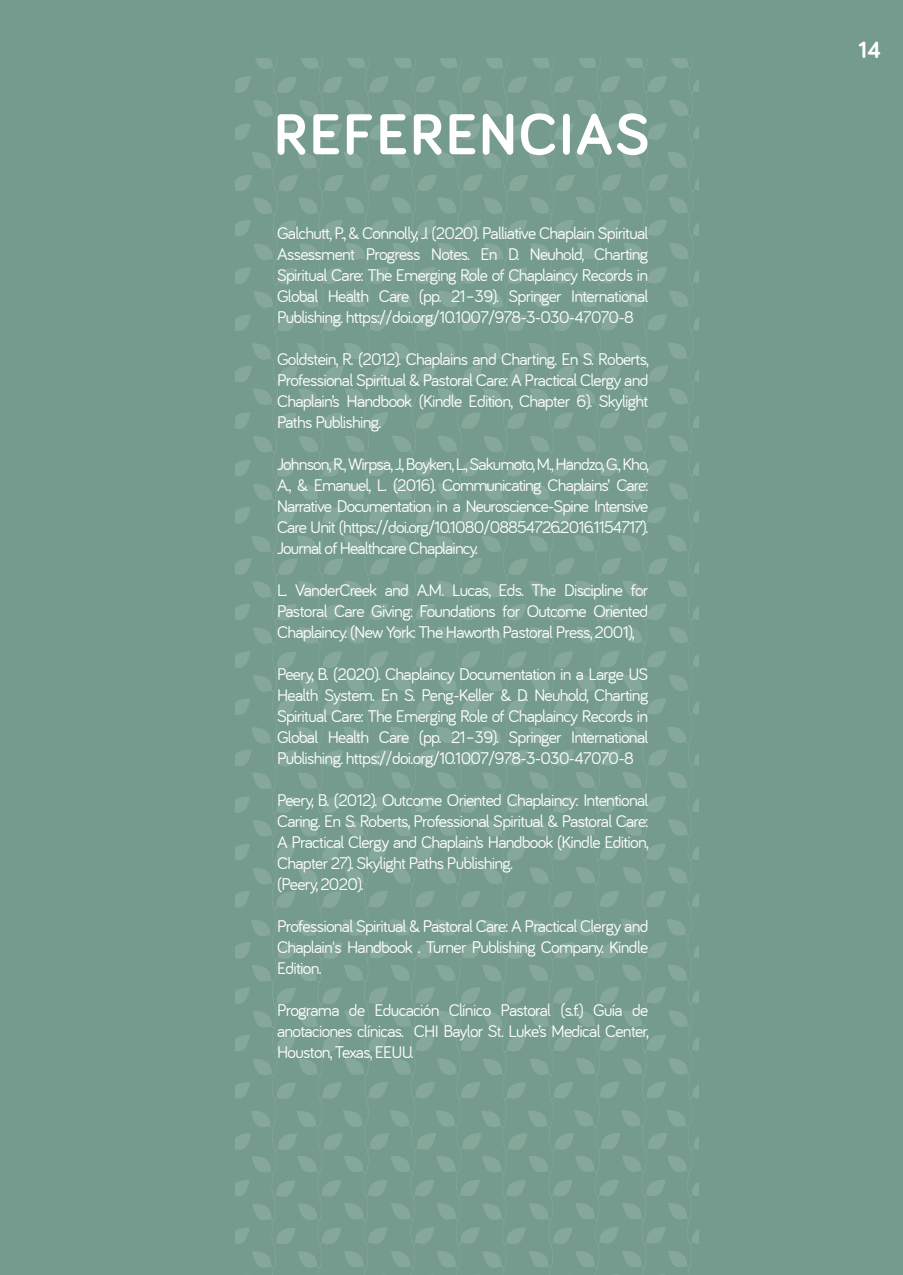
<style>
.page{position:relative;width:903px;height:1275px;background:#759b8e}
.page>*{position:absolute;margin:0;border:0;box-sizing:border-box;transform-origin:0 0}
.t1{font:700 59.5px "Bariol";letter-spacing:.04em;color:#fff}
.t2{font:700 24.5px "Bariol";color:#fff}
.t3{font:17.5px/21px "Bariol";letter-spacing:-.04em;color:#fff;text-align:justify}
</style>
<div class="page">
<svg style="left:529px;top:59px;width:45px;height:1210px"></svg>
<svg style="left:622px;top:59px;width:44px;height:1208px"></svg>
<svg style="left:274px;top:69px;width:23px;height:1175px"></svg>
<svg style="left:297px;top:59px;width:46px;height:1210px"></svg>
<svg style="left:390px;top:59px;width:45px;height:1210px"></svg>
<svg style="left:435px;top:59px;width:46px;height:1208px"></svg>
<svg style="left:481px;top:59px;width:48px;height:1210px"></svg>
<svg style="left:528px;top:1110px;width:22px;height:20px"></svg>
<svg style="left:574px;top:59px;width:48px;height:1208px"></svg>
<svg style="left:621px;top:1109px;width:23px;height:20px"></svg>
<svg style="left:666px;top:59px;width:32px;height:1210px"></svg>
<svg style="left:235px;top:59px;width:39px;height:1210px"></svg>
<svg style="left:296px;top:1110px;width:23px;height:20px"></svg>
<svg style="left:343px;top:59px;width:47px;height:1210px"></svg>
<svg style="left:390px;top:1110px;width:22px;height:19px"></svg>
<svg style="left:435px;top:1110px;width:23px;height:19px"></svg>
<svg style="left:481px;top:1110px;width:23px;height:20px"></svg>
<h1 class="t1" style="left:274px;top:101px;width:377px">REFERENCIAS</h1>
<p class="t3" style="left:277px;top:222px;width:373px">Galchutt, P., &amp; Connolly, J. (2020). Palliative Chaplain Spiritual Assessment Progress Notes. En D. Neuhold, Charting Spiritual Care: The Emerging Role of Chaplaincy Records in Global Health Care (pp. 21–39). Springer International Publishing. https://doi.org/10.1007/978-3-030-47070-8</p>
<p class="t3" style="left:277px;top:348px;width:373px">Goldstein, R. (2012). Chaplains and Charting. En S. Roberts, Professional Spiritual &amp; Pastoral Care: A Practical Clergy and Chaplain’s Handbook (Kindle Edition, Chapter 6). Skylight Paths Publishing.</p>
<p class="t3" style="left:277px;top:453px;width:373px">Johnson, R., Wirpsa, J., Boyken, L., Sakumoto, M., Handzo, G., Kho, A., &amp; Emanuel, L. (2016). Communicating Chaplains’ Care:<br>Narrative Documentation in a Neuroscience-Spine Intensive Care Unit (https://doi.org/10.1080/08854726.2016.1154717).<br>Journal of Healthcare Chaplaincy.</p>
<p class="t3" style="left:277px;top:579px;width:373px">L. VanderCreek and A.M. Lucas, Eds. The Discipline for Pastoral Care Giving: Foundations for Outcome Oriented Chaplaincy. (New York: The Haworth Pastoral Press, 2001),</p>
<p class="t3" style="left:277px;top:663px;width:373px">Peery, B. (2020). Chaplaincy Documentation in a Large US Health System. En S. Peng-Keller &amp; D. Neuhold, Charting Spiritual Care: The Emerging Role of Chaplaincy Records in Global Health Care (pp. 21–39). Springer International Publishing. https://doi.org/10.1007/978-3-030-47070-8</p>
<p class="t3" style="left:277px;top:789px;width:373px;text-align:left">Peery, B. (2012). Outcome Oriented Chaplaincy: Intentional Caring. En S. Roberts, Professional Spiritual &amp; Pastoral Care:<br>A Practical Clergy and Chaplain’s Handbook (Kindle Edition, Chapter 27). Skylight Paths Publishing.<br>(Peery, 2020).</p>
<p class="t3" style="left:277px;top:915px;width:373px">Professional Spiritual &amp; Pastoral Care: A Practical Clergy and Chaplain's Handbook . Turner Publishing Company. Kindle Edition.</p>
<p class="t3" style="left:277px;top:999px;width:373px">Programa de Educación Clínico Pastoral (s.f.) Guía de anotaciones clínicas. CHI Baylor St. Luke’s Medical Center, Houston, Texas, EEUU.</p>
<h2 class="t2" style="left:858px;top:36px;width:24px">14</h2>
</div>
